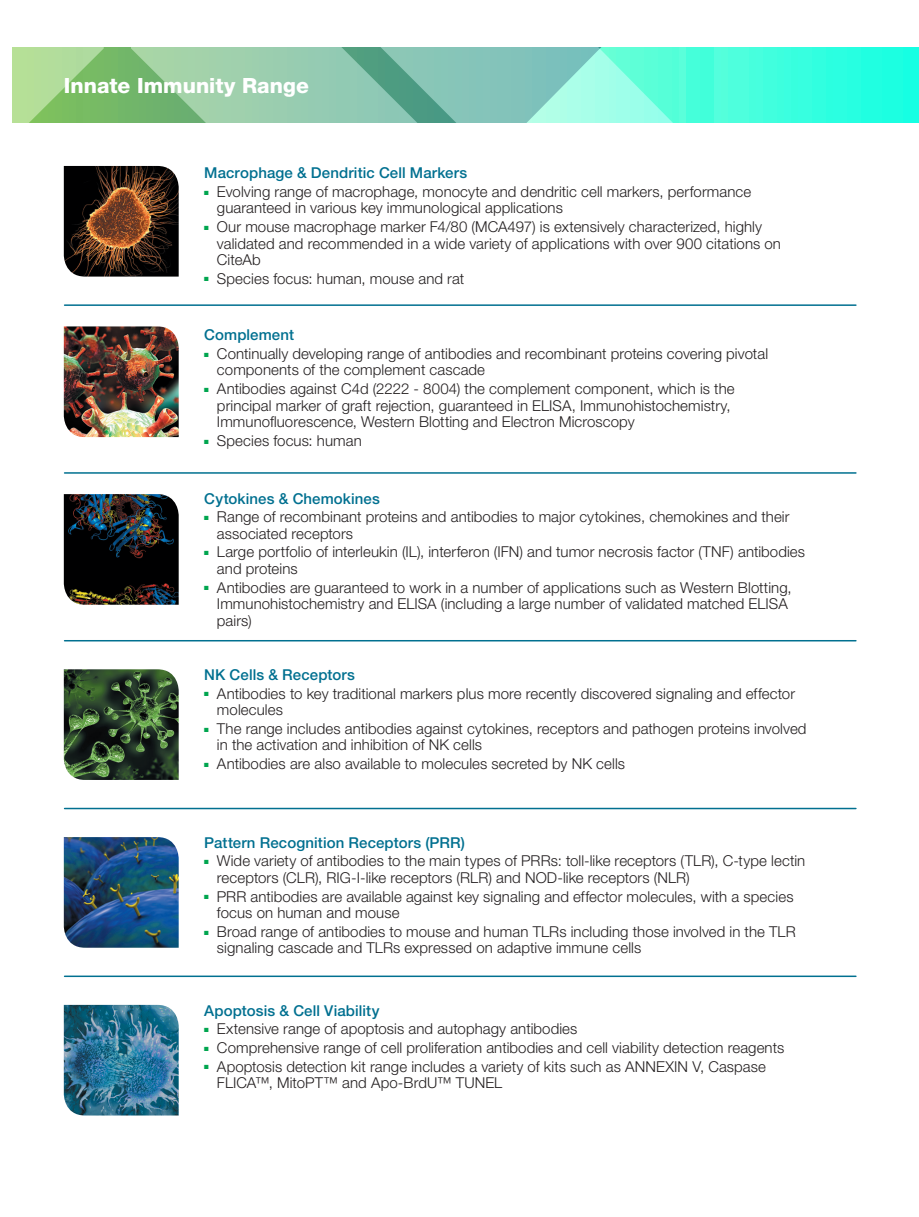
<style>
.page{position:relative;width:919px;height:1217px;background:#fff}
.page>*{position:absolute;margin:0;border:0;box-sizing:border-box;transform-origin:0 0}
.t1{font:800 21px "Helvetica Neue LT Std";letter-spacing:.005em;color:#fff}
.t2{font:300 15px/16.5px "Helvetica Neue LT Std";letter-spacing:.005em;color:#231f20}
.t3{font:500 15px "Helvetica Neue LT Std";letter-spacing:.005em;color:#017090}
.s1{color:#00a54f}
</style>
<div class="page">
<div style="left:13px;top:48px;width:905px;height:74px;background:#75b967"></div>
<svg style="left:131px;top:48px;width:787px;height:74px;background:#6fdec1"></svg>
<svg style="left:13px;top:48px;width:91px;height:74px"></svg>
<hr style="left:65px;top:304px;width:790px;height:2px;background:#017090">
<hr style="left:65px;top:472px;width:790px;height:1px;background:#017090">
<hr style="left:65px;top:639px;width:790px;height:2px;background:#017090">
<hr style="left:65px;top:807px;width:790px;height:2px;background:#017090">
<hr style="left:65px;top:975px;width:790px;height:1px;background:#017090">
<img style="left:64px;top:166px;width:115px;height:110px">
<img style="left:64px;top:326px;width:115px;height:111px">
<img style="left:64px;top:494px;width:115px;height:110px">
<img style="left:64px;top:669px;width:115px;height:110px">
<img style="left:64px;top:837px;width:115px;height:110px">
<img style="left:64px;top:1004px;width:115px;height:111px">
<p class="t1" style="left:64px;top:73px;width:246px">Innate Immunity Range</p>
<p class="t3" style="left:204px;top:164px;width:264px">Macrophage &amp; Dendritic Cell Markers</p>
<p class="t2" style="left:217px;top:183px;width:535px;text-indent:-13px"><span class="s1">■</span> Evolving range of macrophage, monocyte and dendritic cell markers, performance guaranteed in various key immunological applications</p>
<p class="t2" style="left:217px;top:218px;width:565px;text-indent:-13px"><span class="s1">■</span> Our mouse macrophage marker F4/80 (MCA497) is extensively characterized, highly validated and recommended in a wide variety of applications with over 900 citations on<br>CiteAb</p>
<p class="t2" style="left:204px;top:270px;width:261px"><span class="s1">■</span> Species focus: human, mouse and rat</p>
<p class="t3" style="left:204px;top:326px;width:91px">Complement</p>
<p class="t2" style="left:217px;top:345px;width:552px;text-indent:-13px"><span class="s1">■</span> Continually developing range of antibodies and recombinant proteins covering pivotal components of the complement cascade</p>
<p class="t2" style="left:217px;top:380px;width:519px;text-indent:-13px"><span class="s1">■</span> Antibodies against C4d (2222 - 8004) the complement component, which is the principal marker of graft rejection, guaranteed in ELISA, Immunohistochemistry,<br>Immunofluorescence, Western Blotting and Electron Microscopy</p>
<p class="t2" style="left:204px;top:432px;width:159px"><span class="s1">■</span> Species focus: human</p>
<p class="t3" style="left:204px;top:489px;width:177px">Cytokines &amp; Chemokines</p>
<p class="t2" style="left:217px;top:508px;width:574px;text-indent:-13px"><span class="s1">■</span> Range of recombinant proteins and antibodies to major cytokines, chemokines and their associated receptors</p>
<p class="t2" style="left:217px;top:543px;width:589px;text-indent:-13px"><span class="s1">■</span> Large portfolio of interleukin (IL), interferon (IFN) and tumor necrosis factor (TNF) antibodies and proteins</p>
<p class="t2" style="left:217px;top:578px;width:576px;text-indent:-13px"><span class="s1">■</span> Antibodies are guaranteed to work in a number of applications such as Western Blotting,<br>Immunohistochemistry and ELISA (including a large number of validated matched ELISA pairs)</p>
<p class="t3" style="left:204px;top:665px;width:152px">NK Cells &amp; Receptors</p>
<p class="t2" style="left:217px;top:684px;width:579px;text-indent:-13px"><span class="s1">■</span> Antibodies to key traditional markers plus more recently discovered signaling and effector molecules</p>
<p class="t2" style="left:217px;top:719px;width:591px;text-indent:-13px"><span class="s1">■</span> The range includes antibodies against cytokines, receptors and pathogen proteins involved in the activation and inhibition of NK cells</p>
<p class="t2" style="left:204px;top:754px;width:422px"><span class="s1">■</span> Antibodies are also available to molecules secreted by NK cells</p>
<p class="t3" style="left:204px;top:833px;width:262px">Pattern Recognition Receptors (PRR)</p>
<p class="t2" style="left:217px;top:852px;width:589px;text-indent:-13px"><span class="s1">■</span> Wide variety of antibodies to the main types of PRRs: toll-like receptors (TLR), C-type lectin receptors (CLR), RIG-I-like receptors (RLR) and NOD-like receptors (NLR)</p>
<p class="t2" style="left:217px;top:887px;width:578px;text-indent:-13px"><span class="s1">■</span> PRR antibodies are available against key signaling and effector molecules, with a species focus on human and mouse</p>
<p class="t2" style="left:217px;top:922px;width:580px;text-indent:-13px"><span class="s1">■</span> Broad range of antibodies to mouse and human TLRs including those involved in the TLR signaling cascade and TLRs expressed on adaptive immune cells</p>
<p class="t3" style="left:204px;top:1001px;width:177px">Apoptosis &amp; Cell Viability</p>
<p class="t2" style="left:204px;top:1020px;width:375px"><span class="s1">■</span> Extensive range of apoptosis and autophagy antibodies</p>
<p class="t2" style="left:204px;top:1038px;width:581px"><span class="s1">■</span> Comprehensive range of cell proliferation antibodies and cell viability detection reagents</p>
<p class="t2" style="left:217px;top:1057px;width:550px;text-indent:-13px"><span class="s1">■</span> Apoptosis detection kit range includes a variety of kits such as ANNEXIN V, Caspase<br>FLICA™, MitoPT™ and Apo-BrdU™ TUNEL</p>
</div>
